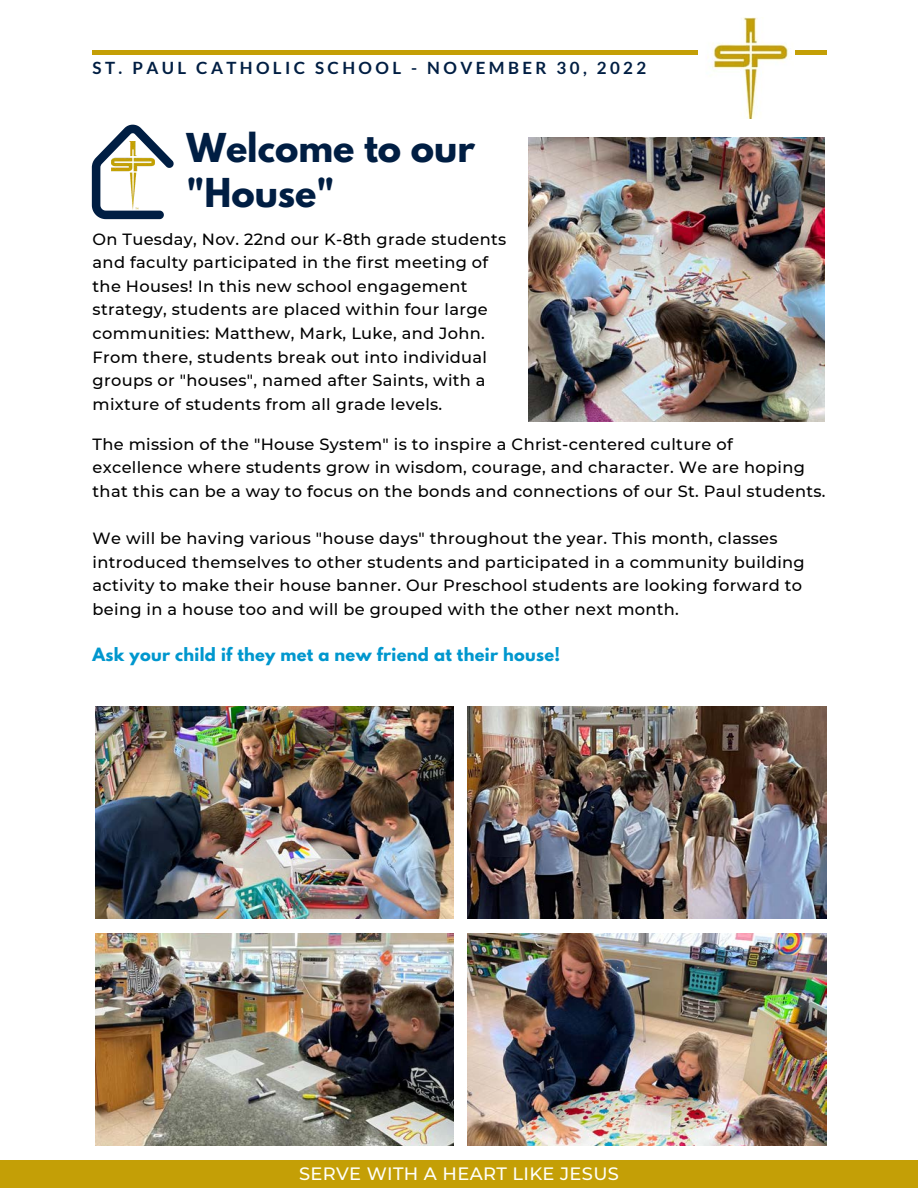
<style>
.page{position:relative;width:918px;height:1188px;background:#fff}
.page>*{position:absolute;margin:0;border:0;box-sizing:border-box;transform-origin:0 0}
.t1{font:700 35.25px/45.5px "League Spartan";color:#001e43}
.t2{font:500 17.85px "Montserrat";letter-spacing:.02em;color:#fffff9}
.t3{font:700 16.95px "Lato";letter-spacing:.2em;color:#001e43}
.t4{font:500 16.2px/23.7px "Montserrat";letter-spacing:.02em;color:#000}
.t5{font:700 16.2px "League Spartan";letter-spacing:.02em;color:#0097ce}
</style>
<div class="page">
<div style="left:92px;top:50px;width:734px;height:5px;background:#c49f06"></div>
<img style="left:698px;top:17px;width:97px;height:101px">
<div style="left:0;top:1161px;width:918px;height:27px;background:#c49f06"></div>
<img style="left:95px;top:707px;width:359px;height:211px">
<img style="left:95px;top:934px;width:359px;height:211px">
<img style="left:468px;top:707px;width:358px;height:211px">
<img style="left:468px;top:934px;width:358px;height:211px">
<img style="left:529px;top:138px;width:296px;height:283px">
<svg style="left:92px;top:125px;width:82px;height:94px"></svg>
<img style="left:111px;top:142px;width:44px;height:67px">
<p class="t3" style="left:93px;top:58px;width:555px">ST. PAUL CATHOLIC SCHOOL - NOVEMBER 30, 2022</p>
<h1 class="t1" style="left:186px;top:129px;width:290px">Welcome to our "House"</h1>
<p class="t4" style="left:93px;top:227px;width:415px">On Tuesday, Nov. 22nd our K-8th grade students and faculty participated in the first meeting of the Houses! In this new school engagement strategy, students are placed within four large communities: Matthew, Mark, Luke, and John.<br>From there, students break out into individual groups or "houses", named after Saints, with a mixture of students from all grade levels.</p>
<p class="t4" style="left:93px;top:432px;width:734px">The mission of the "House System" is to inspire a Christ-centered culture of excellence where students grow in wisdom, courage, and character. We are hoping that this can be a way to focus on the bonds and connections of our St. Paul students.</p>
<p class="t4" style="left:93px;top:527px;width:714px">We will be having various "house days" throughout the year. This month, classes introduced themselves to other students and participated in a community building activity to make their house banner. Our Preschool students are looking forward to being in a house too and will be grouped with the other next month.</p>
<p class="t5" style="left:93px;top:647px;width:469px">Ask your child if they met a new friend at their house!</p>
<p class="t2" style="left:299px;top:1163px;width:321px">SERVE WITH A HEART LIKE JESUS</p>
</div>
